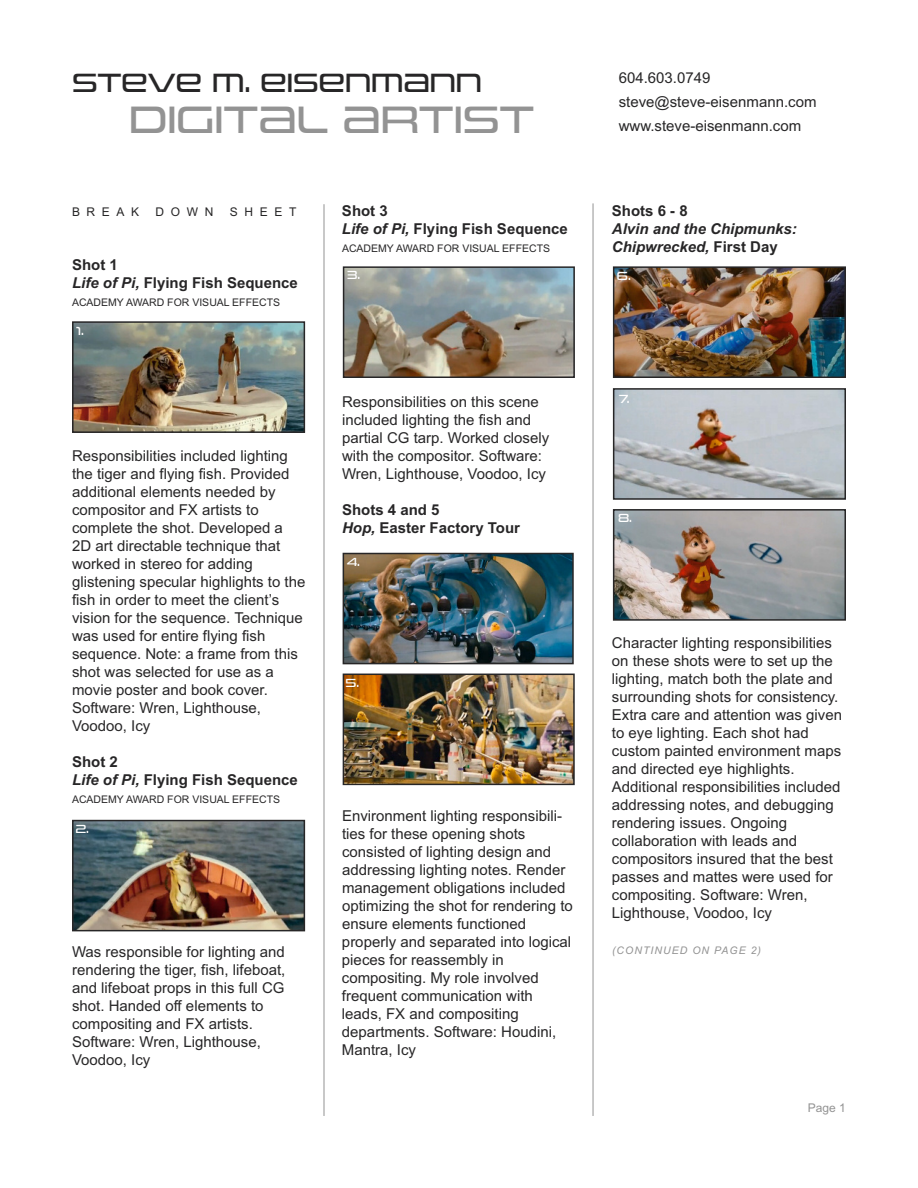
<style>
.page{position:relative;width:918px;height:1188px;background:#fff}
.page>*{position:absolute;margin:0;border:0;box-sizing:border-box;transform-origin:0 0}
.t1{font:39px "Uniwars Rg";color:#939393}
.t2{font:27px "Uniwars Rg";color:#272627}
.t3{font:15px/18px "Arial";color:#272627}
.t4{font:700 15px/18px "Arial";color:#272627}
.t5{font:italic 700 15px/18px "Arial";color:#272627}
.t6{font:12px "Uniwars Rg";color:#fff}
.t7{font:12px "Arial";letter-spacing:.55em;color:#272627}
.t8{font:12px "Arial";color:#939393}
.t9{font:10.5px "Arial";color:#272627}
.t10{font:italic 10.5px "Arial";letter-spacing:.1em;color:#939393}
.s1{font-style:italic}
.s2{font-style:normal}
</style>
<div class="page">
<img style="left:346px;top:556px;width:225px;height:105px">
<div style="left:343px;top:553px;width:231px;height:111px;border:2px solid #272627"></div>
<img style="left:75px;top:324px;width:227px;height:106px">
<div style="left:72px;top:321px;width:233px;height:112px;border:2px solid #272627"></div>
<img style="left:616px;top:269px;width:227px;height:106px">
<div style="left:613px;top:266px;width:233px;height:112px;border:2px solid #272627"></div>
<img style="left:616px;top:391px;width:227px;height:106px">
<div style="left:613px;top:388px;width:233px;height:112px;border:2px solid #272627"></div>
<img style="left:616px;top:512px;width:227px;height:106px">
<div style="left:613px;top:509px;width:233px;height:112px;border:2px solid #272627"></div>
<img style="left:346px;top:269px;width:226px;height:106px">
<div style="left:343px;top:266px;width:232px;height:112px;border:2px solid #272627"></div>
<img style="left:75px;top:823px;width:227px;height:105px">
<div style="left:72px;top:820px;width:233px;height:111px;border:2px solid #272627"></div>
<img style="left:346px;top:677px;width:226px;height:105px">
<div style="left:343px;top:674px;width:232px;height:111px;border:2px solid #272627"></div>
<hr style="left:324px;top:204px;width:1px;height:912px;background:#939393">
<hr style="left:593px;top:203px;width:1px;height:913px;background:#939393">
<h2 class="t2" style="left:72px;top:74px;width:412px">STEVE M. EISENMANN</h2>
<h1 class="t1" style="left:129px;top:107px;width:407px">DIGITAL ARTIST</h1>
<p class="t7" style="left:72px;top:205px;width:69px">BREAK</p>
<p class="t7" style="left:156px;top:205px;width:59px">DOWN</p>
<p class="t7" style="left:230px;top:205px;width:68px">SHEET</p>
<p class="t4" style="left:72px;top:256px;width:227px">Shot 1<br><span class="s1">Life of Pi,</span> Flying Fish Sequence</p>
<p class="t9" style="left:72px;top:297px;width:210px">ACADEMY AWARD FOR VISUAL EFFECTS</p>
<p class="t6" style="left:76px;top:327px;width:9px">1.</p>
<p class="t3" style="left:72px;top:447px;width:235px">Responsibilities included lighting the tiger and flying fish. Provided additional elements needed by compositor and FX artists to complete the shot. Developed a<br>2D art directable technique that worked in stereo for adding glistening specular highlights to the fish in order to meet the client’s vision for the sequence. Technique was used for entire flying fish sequence. Note: a frame from this shot was selected for use as a movie poster and book cover.<br>Software: Wren, Lighthouse,<br>Voodoo, Icy</p>
<p class="t4" style="left:72px;top:753px;width:227px">Shot 2<br><span class="s1">Life of Pi,</span> Flying Fish Sequence</p>
<p class="t9" style="left:72px;top:793px;width:210px">ACADEMY AWARD FOR VISUAL EFFECTS</p>
<p class="t6" style="left:75px;top:825px;width:15px">2.</p>
<p class="t3" style="left:72px;top:943px;width:215px">Was responsible for lighting and rendering the tiger, fish, lifeboat, and lifeboat props in this full CG shot. Handed off elements to compositing and FX artists.<br>Software: Wren, Lighthouse,<br>Voodoo, Icy</p>
<p class="t4" style="left:342px;top:202px;width:227px">Shot 3<br><span class="s1">Life of Pi,</span> Flying Fish Sequence</p>
<p class="t9" style="left:342px;top:243px;width:210px">ACADEMY AWARD FOR VISUAL EFFECTS</p>
<p class="t6" style="left:347px;top:271px;width:15px">3.</p>
<p class="t3" style="left:342px;top:393px;width:209px">Responsibilities on this scene included lighting the fish and partial CG tarp. Worked closely with the compositor. Software:<br>Wren, Lighthouse, Voodoo, Icy</p>
<p class="t4" style="left:342px;top:501px;width:180px">Shots 4 and 5<br><span class="s1">Hop,</span> Easter Factory Tour</p>
<p class="t6" style="left:347px;top:557px;width:15px">4.</p>
<p class="t6" style="left:345px;top:679px;width:15px">5.</p>
<p class="t3" style="left:342px;top:807px;width:232px">Environment lighting responsibili&shy;ties for these opening shots consisted of lighting design and addressing lighting notes. Render management obligations included optimizing the shot for rendering to ensure elements functioned properly and separated into logical pieces for reassembly in compositing. My role involved frequent communication with leads, FX and compositing departments. Software: Houdini,<br>Mantra, Icy</p>
<p class="t3" style="left:619px;top:66px;width:199px;line-height:24px">604.603.0749 steve@steve-eisenmann.com www.steve-eisenmann.com</p>
<p class="t4" style="left:612px;top:202px;width:77px">Shots 6 - 8</p>
<p class="t5" style="left:612px;top:220px;width:187px">Alvin and the Chipmunks:<br>Chipwrecked, <span class="s2">First Day</span></p>
<p class="t6" style="left:617px;top:272px;width:15px">6.</p>
<p class="t6" style="left:619px;top:395px;width:12px">7.</p>
<p class="t6" style="left:618px;top:514px;width:15px">8.</p>
<p class="t3" style="left:612px;top:634px;width:232px">Character lighting responsibilities on these shots were to set up the lighting, match both the plate and surrounding shots for consistency.<br>Extra care and attention was given to eye lighting. Each shot had custom painted environment maps and directed eye highlights.<br>Additional responsibilities included addressing notes, and debugging rendering issues. Ongoing collaboration with leads and compositors insured that the best passes and mattes were used for compositing. Software: Wren,<br>Lighthouse, Voodoo, Icy</p>
<p class="t10" style="left:612px;top:945px;width:151px">(CONTINUED ON PAGE 2)</p>
<p class="t8" style="left:808px;top:1101px;width:40px">Page 1</p>
</div>
